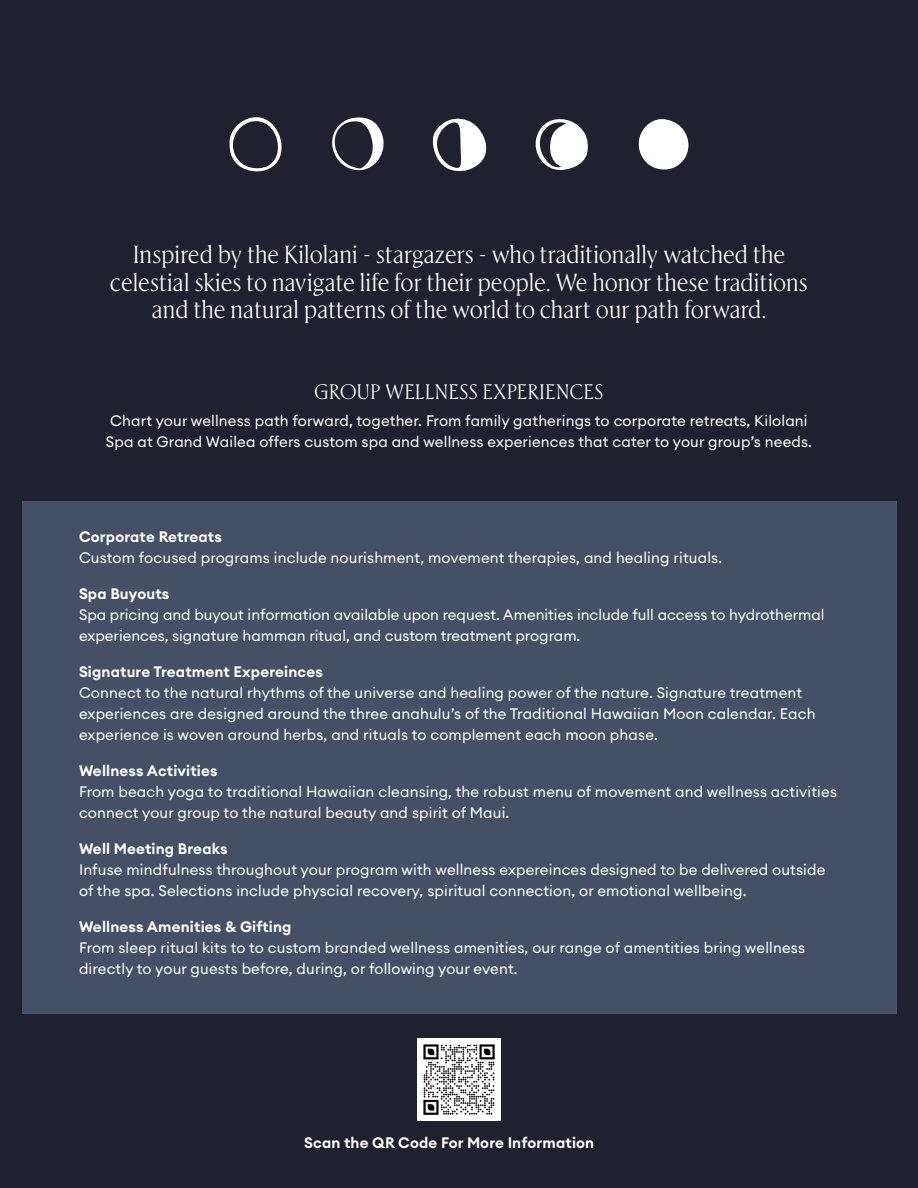
<style>
.page{position:relative;width:918px;height:1188px;background:#20212e}
.page>*{position:absolute;margin:0;border:0;box-sizing:border-box;transform-origin:0 0}
.t1{font:24.75px/27.5px "Rector";letter-spacing:.01em;color:#fff;text-align:center}
.t2{font:21px "Rector";letter-spacing:.03em;color:#fff}
.t3{font:15px/21px "Euclid Circular A";letter-spacing:.01em;color:#fff}
.t4{font:600 15px "Euclid Circular A";letter-spacing:.01em;color:#fff}
</style>
<div class="page">
<div style="left:22px;top:501px;width:874px;height:512px;background:#454f66"></div>
<img style="left:418px;top:1039px;width:82px;height:82px">
<svg style="left:638px;top:119px;width:50px;height:51px"></svg>
<svg style="left:535px;top:119px;width:53px;height:51px"></svg>
<svg style="left:433px;top:118px;width:54px;height:54px"></svg>
<svg style="left:332px;top:117px;width:52px;height:54px"></svg>
<svg style="left:230px;top:117px;width:52px;height:55px"></svg>
<p class="t1" style="left:110px;top:240px;width:699px">Inspired by the Kilolani - stargazers - who traditionally watched the celestial skies to navigate life for their people. We honor these traditions and the natural patterns of the world to chart our path forward.</p>
<p class="t2" style="left:315px;top:378px;width:290px">GROUP WELLNESS EXPERIENCES</p>
<p class="t3" style="left:106px;top:410px;width:708px">Chart your wellness path forward, together. From family gatherings to corporate retreats, Kilolani<br>Spa at Grand Wailea offers custom spa and wellness experiences that cater to your group’s needs.</p>
<p class="t4" style="left:79px;top:527px;width:145px">Corporate Retreats</p>
<p class="t3" style="left:79px;top:547px;width:645px">Custom focused programs include nourishment, movement therapies, and healing rituals.</p>
<p class="t4" style="left:79px;top:584px;width:92px">Spa Buyouts</p>
<p class="t3" style="left:79px;top:604px;width:747px">Spa pricing and buyout information available upon request. Amenities include full access to hydrothermal experiences, signature hamman ritual, and custom treatment program.</p>
<p class="t4" style="left:79px;top:662px;width:245px">Signature Treatment Expereinces</p>
<p class="t3" style="left:79px;top:682px;width:738px">Connect to the natural rhythms of the universe and healing power of the nature. Signature treatment experiences are designed around the three anahulu’s of the Traditional Hawaiian Moon calendar. Each experience is woven around herbs, and rituals to complement each moon phase.</p>
<p class="t4" style="left:79px;top:761px;width:140px">Wellness Activities</p>
<p class="t3" style="left:79px;top:781px;width:760px">From beach yoga to traditional Hawaiian cleansing, the robust menu of movement and wellness activities connect your group to the natural beauty and spirit of Maui.</p>
<p class="t4" style="left:79px;top:839px;width:150px">Well Meeting Breaks</p>
<p class="t3" style="left:79px;top:859px;width:748px">Infuse mindfulness throughout your program with wellness expereinces designed to be delivered outside of the spa. Selections include physcial recovery, spiritual connection, or emotional wellbeing.</p>
<p class="t4" style="left:79px;top:917px;width:214px">Wellness Amenities &amp; Gifting</p>
<p class="t3" style="left:79px;top:937px;width:728px">From sleep ritual kits to to custom branded wellness amenities, our range of amentities bring wellness directly to your guests before, during, or following your event.</p>
<p class="t4" style="left:304px;top:1133px;width:292px">Scan the QR Code For More Information</p>
</div>
